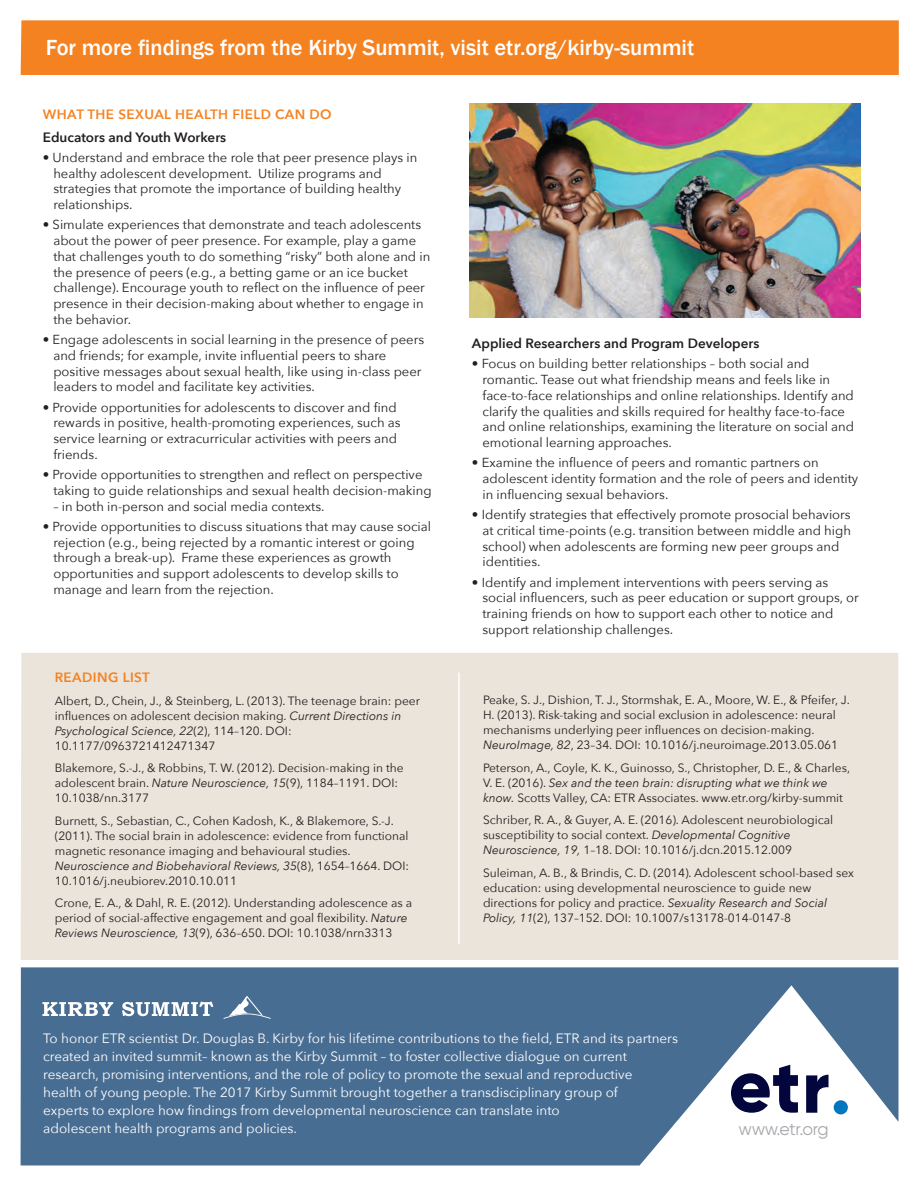
<style>
.page{position:relative;width:918px;height:1188px;background:#fff}
.page>*{position:absolute;margin:0;border:0;box-sizing:border-box;transform-origin:0 0}
.t1{font:500 22.5px "Franklin Gothic";color:#fff}
.t2{font:17.7px "Gilroy";letter-spacing:-.02em;color:#a8a9ad}
.t3{font:13.5px/18px "Avenir Next";color:#fff}
.t4{font:600 13.5px "Avenir Next";color:#231f20}
.t5{font:600 13.5px "Avenir Next";letter-spacing:.03em;color:#f58220}
.t6{font:13.05px/15.8px "Avenir Next";color:#231f20}
.t7{font:12px/15px "Avenir Next";color:#231f20}
.s1{font-style:italic}
</style>
<div class="page">
<img style="left:469px;top:104px;width:392px;height:213px">
<div style="left:21px;top:653px;width:877px;height:307px;background:#eae4da"></div>
<div style="left:21px;top:20px;width:878px;height:55px;background:#f58220"></div>
<hr style="left:458px;top:673px;width:2px;height:270px;background:#fff">
<svg style="left:21px;top:967px;width:877px;height:198px;background:#5f80a0"></svg>
<svg style="left:42px;top:1002px;width:71px;height:14px"></svg>
<svg style="left:122px;top:1002px;width:91px;height:14px"></svg>
<svg style="left:223px;top:996px;width:48px;height:23px"></svg>
<svg style="left:731px;top:1065px;width:67px;height:49px"></svg>
<svg style="left:806px;top:1075px;width:23px;height:38px"></svg>
<div style="left:834px;top:1100px;width:14px;height:14px;background:#0076be;border-radius:50%"></div>
<h1 class="t1" style="left:46px;top:34px;width:650px">For more findings from the Kirby Summit, visit etr.org/kirby-summit</h1>
<p class="t5" style="left:43px;top:103px;width:290px">WHAT THE SEXUAL HEALTH FIELD CAN DO</p>
<p class="t4" style="left:43px;top:125px;width:185px">Educators and Youth Workers</p>
<p class="t6" style="left:53px;top:149px;width:366px;text-indent:-11px">• Understand and embrace the role that peer presence plays in healthy adolescent development. Utilize programs and strategies that promote the importance of building healthy relationships.</p>
<p class="t6" style="left:53px;top:216px;width:378px;text-indent:-11px">• Simulate experiences that demonstrate and teach adolescents about the power of peer presence. For example, play a game that challenges youth to do something “risky” both alone and in the presence of peers (e.g., a betting game or an ice bucket challenge). Encourage youth to reflect on the influence of peer presence in their decision-making about whether to engage in the behavior.</p>
<p class="t6" style="left:53px;top:331px;width:372px;text-indent:-11px">• Engage adolescents in social learning in the presence of peers and friends; for example, invite influential peers to share positive messages about sexual health, like using in-class peer leaders to model and facilitate key activities.</p>
<p class="t6" style="left:53px;top:399px;width:349px;text-indent:-11px">• Provide opportunities for adolescents to discover and find rewards in positive, health-promoting experiences, such as service learning or extracurricular activities with peers and friends.</p>
<p class="t6" style="left:53px;top:466px;width:380px;text-indent:-11px">• Provide opportunities to strengthen and reflect on perspective taking to guide relationships and sexual health decision-making</p>
<p class="t6" style="left:53px;top:498px;width:273px">– in both in-person and social media contexts.</p>
<p class="t6" style="left:53px;top:518px;width:379px;text-indent:-11px">• Provide opportunities to discuss situations that may cause social rejection (e.g., being rejected by a romantic interest or going through a break-up). Frame these experiences as growth opportunities and support adolescents to develop skills to manage and learn from the rejection.</p>
<p class="t5" style="left:55px;top:666px;width:97px">READING LIST</p>
<p class="t7" style="left:55px;top:693px;width:367px">Albert, D., Chein, J., &amp; Steinberg, L. (2013). The teenage brain: peer influences on adolescent decision making. <span class="s1">Current Directions in Psychological Science, 22</span>(2), 114–120. DOI:<br>10.1177/0963721412471347</p>
<p class="t7" style="left:55px;top:760px;width:350px">Blakemore, S.-J., &amp; Robbins, T. W. (2012). Decision-making in the adolescent brain. <span class="s1">Nature Neuroscience, 15</span>(9), 1184–1191. DOI:<br>10.1038/nn.3177</p>
<p class="t7" style="left:55px;top:813px;width:356px">Burnett, S., Sebastian, C., Cohen Kadosh, K., &amp; Blakemore, S.-J. (2011). The social brain in adolescence: evidence from functional magnetic resonance imaging and behavioural studies.<br><span class="s1">Neuroscience and Biobehavioral Reviews, 35</span>(8), 1654–1664. DOI:<br>10.1016/j.neubiorev.2010.10.011</p>
<p class="t7" style="left:55px;top:895px;width:359px">Crone, E. A., &amp; Dahl, R. E. (2012). Understanding adolescence as a period of social-affective engagement and goal flexibility. <span class="s1">Nature<br>Reviews Neuroscience, 13</span>(9), 636–650. DOI: 10.1038/nrn3313</p>
<p class="t4" style="left:472px;top:332px;width:289px">Applied Researchers and Program Developers</p>
<p class="t6" style="left:483px;top:355px;width:373px;text-indent:-11px">• Focus on building better relationships – both social and romantic. Tease out what friendship means and feels like in face-to-face relationships and online relationships. Identify and clarify the qualities and skills required for healthy face-to-face and online relationships, examining the literature on social and emotional learning approaches.</p>
<p class="t6" style="left:483px;top:454px;width:377px;text-indent:-11px">• Examine the influence of peers and romantic partners on adolescent identity formation and the role of peers and identity in influencing sexual behaviors.</p>
<p class="t6" style="left:483px;top:506px;width:370px;text-indent:-11px">• Identify strategies that effectively promote prosocial behaviors at critical time-points (e.g. transition between middle and high school) when adolescents are forming new peer groups and identities.</p>
<p class="t6" style="left:483px;top:574px;width:378px;text-indent:-11px">• Identify and implement interventions with peers serving as social influencers, such as peer education or support groups, or training friends on how to support each other to notice and support relationship challenges.</p>
<p class="t7" style="left:483px;top:692px;width:368px">Peake, S. J., Dishion, T. J., Stormshak, E. A., Moore, W. E., &amp; Pfeifer, J.<br>H. (2013). Risk-taking and social exclusion in adolescence: neural mechanisms underlying peer influences on decision-making.<br><span class="s1">NeuroImage, 82</span>, 23–34. DOI: 10.1016/j.neuroimage.2013.05.061</p>
<p class="t7" style="left:483px;top:759px;width:369px">Peterson, A., Coyle, K. K., Guinosso, S., Christopher, D. E., &amp; Charles,<br>V. E. (2016). <span class="s1">Sex and the teen brain: disrupting what we think we know.</span> Scotts Valley, CA: ETR Associates. www.etr.org/kirby-summit</p>
<p class="t7" style="left:483px;top:812px;width:352px">Schriber, R. A., &amp; Guyer, A. E. (2016). Adolescent neurobiological susceptibility to social context. <span class="s1">Developmental Cognitive<br>Neuroscience, 19,</span> 1–18. DOI: 10.1016/j.dcn.2015.12.009</p>
<p class="t7" style="left:483px;top:864px;width:373px">Suleiman, A. B., &amp; Brindis, C. D. (2014). Adolescent school-based sex education: using developmental neuroscience to guide new directions for policy and practice. <span class="s1">Sexuality Research and Social Policy, 11</span>(2), 137–152. DOI: 10.1007/s13178-014-0147-8</p>
<p class="t3" style="left:43px;top:1029px;width:636px">To honor ETR scientist Dr. Douglas B. Kirby for his lifetime contributions to the field, ETR and its partners created an invited summit– known as the Kirby Summit – to foster collective dialogue on current research, promising interventions, and the role of policy to promote the sexual and reproductive<br>health of young people. The 2017 Kirby Summit brought together a transdisciplinary group of<br>experts to explore how findings from developmental neuroscience can translate into<br>adolescent health programs and policies.</p>
<h2 class="t2" style="left:738px;top:1118px;width:92px">www.etr.org</h2>
</div>
